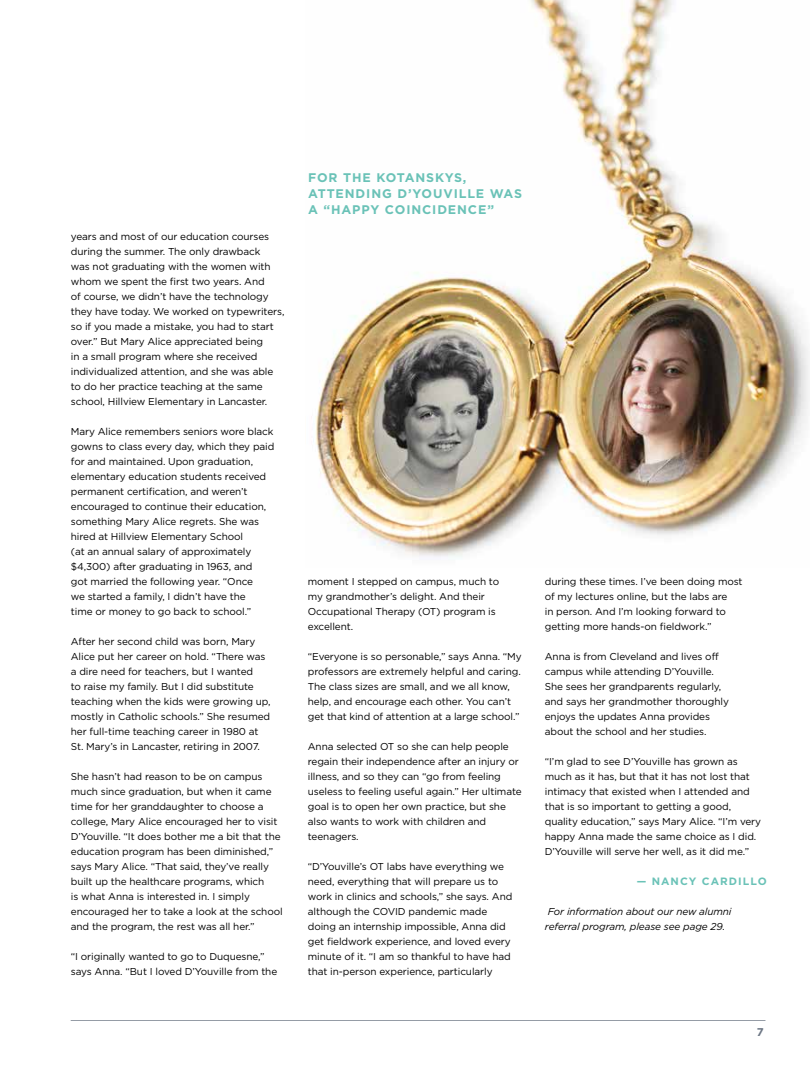
<style>
.page{position:relative;width:810px;height:1080px;background:#fff}
.page>*{position:absolute;margin:0;border:0;box-sizing:border-box;transform-origin:0 0}
.t1{font:700 12.5px/16.2px "Gotham";letter-spacing:.07em;color:#6ac2b7}
.t2{font:700 11.25px "Gotham";color:#6d7785}
.t3{font:700 10.62px "Gotham";letter-spacing:.1em;color:#6ac2b7}
.t4{font:10px/15px "Gotham";letter-spacing:-.01em;color:#000}
.t5{font:italic 10px/15px "Gotham";letter-spacing:-.01em;color:#000}
</style>
<div class="page">
<img style="left:313px;top:0;width:496px;height:557px">
<hr style="left:71px;top:1020px;width:694px;height:1px;background:#6d7785">
<p class="t4" style="left:71px;top:229px;width:215px">years and most of our education courses during the summer. The only drawback<br>was not graduating with the women with whom we spent the first two years. And<br>of course, we didn’t have the technology they have today. We worked on typewriters, so if you made a mistake, you had to start over.” But Mary Alice appreciated being<br>in a small program where she received individualized attention, and she was able to do her practice teaching at the same school, Hillview Elementary in Lancaster.</p>
<p class="t4" style="left:71px;top:424px;width:205px">Mary Alice remembers seniors wore black gowns to class every day, which they paid for and maintained. Upon graduation, elementary education students received permanent certification, and weren’t encouraged to continue their education, something Mary Alice regrets. She was hired at Hillview Elementary School<br>(at an annual salary of approximately $4,300) after graduating in 1963, and<br>got married the following year. “Once<br>we started a family, I didn’t have the<br>time or money to go back to school.”</p>
<p class="t4" style="left:71px;top:634px;width:201px">After her second child was born, Mary Alice put her career on hold. “There was a dire need for teachers, but I wanted<br>to raise my family. But I did substitute teaching when the kids were growing up, mostly in Catholic schools.” She resumed her full-time teaching career in 1980 at St. Mary’s in Lancaster, retiring in 2007.</p>
<p class="t4" style="left:71px;top:769px;width:213px">She hasn’t had reason to be on campus much since graduation, but when it came time for her granddaughter to choose a college, Mary Alice encouraged her to visit D’Youville. “It does bother me a bit that the education program has been diminished,” says Mary Alice. “That said, they’ve really built up the healthcare programs, which<br>is what Anna is interested in. I simply encouraged her to take a look at the school and the program, the rest was all her.”</p>
<p class="t4" style="left:71px;top:949px;width:208px">“I originally wanted to go to Duquesne,” says Anna. “But I loved D’Youville from the</p>
<p class="t1" style="left:308px;top:169px;width:216px">FOR THE KOTANSKYS,<br>ATTENDING D’YOUVILLE WAS<br>A “HAPPY COINCIDENCE”</p>
<p class="t4" style="left:308px;top:574px;width:193px">moment I stepped on campus, much to my grandmother’s delight. And their<br>Occupational Therapy (OT) program is excellent.</p>
<p class="t4" style="left:308px;top:649px;width:215px">“Everyone is so personable,” says Anna. “My professors are extremely helpful and caring.<br>The class sizes are small, and we all know, help, and encourage each other. You can’t get that kind of attention at a large school.”</p>
<p class="t4" style="left:308px;top:739px;width:215px">Anna selected OT so she can help people regain their independence after an injury or illness, and so they can “go from feeling useless to feeling useful again.” Her ultimate goal is to open her own practice, but she also wants to work with children and teenagers.</p>
<p class="t4" style="left:308px;top:859px;width:206px">“D’Youville’s OT labs have everything we need, everything that will prepare us to work in clinics and schools,” she says. And although the COVID pandemic made doing an internship impossible, Anna did get fieldwork experience, and loved every minute of it. “I am so thankful to have had that in-person experience, particularly</p>
<p class="t4" style="left:545px;top:574px;width:199px">during these times. I’ve been doing most of my lectures online, but the labs are<br>in person. And I’m looking forward to getting more hands-on fieldwork.”</p>
<p class="t4" style="left:545px;top:649px;width:186px">Anna is from Cleveland and lives off campus while attending D’Youville.<br>She sees her grandparents regularly, and says her grandmother thoroughly enjoys the updates Anna provides about the school and her studies.</p>
<p class="t4" style="left:545px;top:754px;width:218px">“I’m glad to see D’Youville has grown as much as it has, but that it has not lost that intimacy that existed when I attended and that is so important to getting a good, quality education,” says Mary Alice. “I’m very happy Anna made the same choice as I did.<br>D’Youville will serve her well, as it did me.”</p>
<p class="t3" style="left:637px;top:875px;width:131px">— NANCY CARDILLO</p>
<p class="t5" style="left:545px;top:904px;width:188px">For information about our new alumni referral program, please see page 29.</p>
<p class="t2" style="left:757px;top:1025px;width:8px">7</p>
</div>
